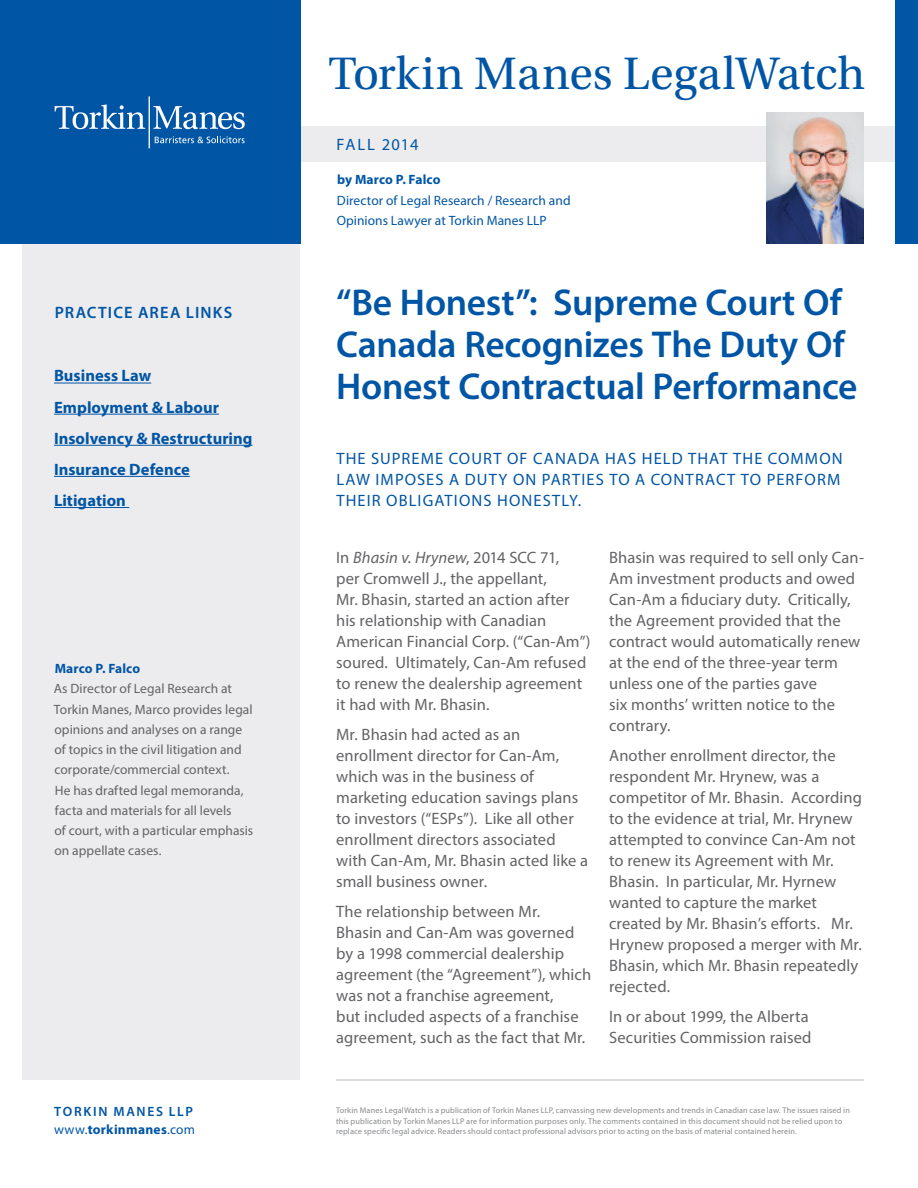
<style>
.page{position:relative;width:918px;height:1188px;background:#fff}
.page>*{position:absolute;margin:0;border:0;box-sizing:border-box;transform-origin:0 0}
.t1{font:48px "Utopia Std";color:#0155a5}
.Article_Title{font:600 37.5px/42px "Myriad Pro";letter-spacing:-.01em;color:#0155a5}
.Body{font:16.5px/21px "Myriad Pro";letter-spacing:.005em;color:#636366}
.Intro_Paragraph{font:16.5px/21px "Myriad Pro";letter-spacing:.07em;color:#0155a5}
.t2{font:700 16.5px "Myriad Pro";color:#0155a5}
.Paragraph_Heading{font:600 16.5px "Myriad Pro";letter-spacing:.07em;color:#0155a5}
.t3{font:13.5px/20.2px "Myriad Pro";letter-spacing:.005em;color:#636366}
.t4{font:13.5px "Myriad Pro";letter-spacing:.005em;color:#0155a5}
.t5{font:600 13.5px/18px "Myriad Pro";letter-spacing:.13em;color:#0155a5}
.t6{font:700 13.5px "Myriad Pro";letter-spacing:.01em;color:#0155a5}
.t7{font:8.25px/10.5px "Myriad Pro";letter-spacing:.015em;color:#87898c}
.s1{font-style:italic}
.s2{font-weight:400}
.s3{font-weight:700}
</style>
<div class="page">
<div style="left:22px;top:0;width:278px;height:1080px;background:#ececee"></div>
<div style="left:300px;top:126px;width:595px;height:36px;background:#ececee"></div>
<img style="left:766px;top:112px;width:98px;height:131px">
<div style="left:896px;top:0;width:22px;height:243px;background:#0155a5"></div>
<div style="left:0;top:0;width:300px;height:243px;background:#0155a5"></div>
<svg style="left:55px;top:104px;width:90px;height:25px"></svg>
<svg style="left:153px;top:106px;width:92px;height:23px"></svg>
<hr style="left:149px;top:96px;width:1px;height:52px;background:#fff">
<svg style="left:155px;top:136px;width:90px;height:7px"></svg>
<hr style="left:336px;top:1080px;width:528px;height:1px;background:#bcbdc0">
<hr style="left:54px;top:383px;width:97px;height:1px;background:#0155a5">
<hr style="left:54px;top:414px;width:165px;height:1px;background:#0155a5">
<hr style="left:54px;top:445px;width:199px;height:1px;background:#0155a5">
<hr style="left:54px;top:476px;width:136px;height:1px;background:#0155a5">
<hr style="left:54px;top:507px;width:75px;height:1px;background:#0155a5">
<h1 class="t1" style="left:329px;top:47px;width:538px">Torkin Manes LegalWatch</h1>
<p class="Intro_Paragraph" style="left:336px;top:134px;width:84px">FALL 2014</p>
<p class="Paragraph_Heading" style="left:55px;top:302px;width:179px">PRACTICE AREA LINKS</p>
<p class="t2" style="left:54px;top:365px;width:99px">Business Law</p>
<p class="t2" style="left:54px;top:396px;width:167px">Employment &amp; Labour</p>
<p class="t2" style="left:54px;top:427px;width:200px">Insolvency &amp; Restructuring</p>
<p class="t2" style="left:54px;top:458px;width:137px">Insurance Defence</p>
<p class="t2" style="left:54px;top:490px;width:73px">Litigation</p>
<p class="t6" style="left:55px;top:660px;width:87px">Marco P. Falco</p>
<p class="t3" style="left:54px;top:679px;width:201px">As Director of Legal Research at<br>Torkin Manes, Marco provides legal opinions and analyses on a range of topics in the civil litigation and corporate/commercial context.<br>He has drafted legal memoranda, facta and materials for all levels<br>of court, with a particular emphasis on appellate cases.</p>
<p class="t6" style="left:337px;top:171px;width:105px">by Marco P. Falco</p>
<p class="t4" style="left:337px;top:192px;width:235px">Director of Legal Research / Research and</p>
<p class="t4" style="left:337px;top:212px;width:212px">Opinions Lawyer at Torkin Manes LLP</p>
<p class="Article_Title" style="left:336px;top:281px;width:523px">“Be Honest”: Supreme Court Of<br>Canada Recognizes The Duty Of<br>Honest Contractual Performance</p>
<p class="Intro_Paragraph" style="left:336px;top:448px;width:508px">THE SUPREME COURT OF CANADA HAS HELD THAT THE COMMON<br>LAW IMPOSES A DUTY ON PARTIES TO A CONTRACT TO PERFORM<br>THEIR OBLIGATIONS HONESTLY.</p>
<p class="Body" style="left:336px;top:547px;width:256px">In <span class="s1">Bhasin v. Hrynew</span>, 2014 SCC 71,<br>per Cromwell J., the appellant,<br>Mr. Bhasin, started an action after his relationship with Canadian<br>American Financial Corp. (“Can-Am”) soured. Ultimately, Can-Am refused to renew the dealership agreement it had with Mr. Bhasin.</p>
<p class="Body" style="left:336px;top:724px;width:254px">Mr. Bhasin had acted as an enrollment director for Can-Am, which was in the business of marketing education savings plans to investors (“ESPs”). Like all other enrollment directors associated with Can-Am, Mr. Bhasin acted like a small business owner.</p>
<p class="Body" style="left:336px;top:901px;width:256px">The relationship between Mr.<br>Bhasin and Can-Am was governed by a 1998 commercial dealership agreement (the “Agreement”), which was not a franchise agreement,<br>but included aspects of a franchise agreement, such as the fact that Mr.</p>
<p class="Body" style="left:609px;top:547px;width:256px">Bhasin was required to sell only Can-<br>Am investment products and owed<br>Can-Am a fiduciary duty. Critically, the Agreement provided that the contract would automatically renew at the end of the three-year term unless one of the parties gave<br>six months’ written notice to the contrary.</p>
<p class="Body" style="left:609px;top:745px;width:254px">Another enrollment director, the respondent Mr. Hrynew, was a competitor of Mr. Bhasin. According to the evidence at trial, Mr. Hrynew attempted to convince Can-Am not to renew its Agreement with Mr.<br>Bhasin. In particular, Mr. Hyrnew wanted to capture the market created by Mr. Bhasin’s efforts. Mr.<br>Hrynew proposed a merger with Mr.<br>Bhasin, which Mr. Bhasin repeatedly rejected.</p>
<p class="Body" style="left:609px;top:1006px;width:204px">In or about 1999, the Alberta<br>Securities Commission raised</p>
<p class="t5" style="left:54px;top:1102px;width:142px">TORKIN MANES LLP <span class="s2">www.</span><span class="s3">torkinmanes</span><span class="s2">.com</span></p>
<p class="t7" style="left:336px;top:1105px;width:515px">Torkin Manes LegalWatch is a publication of Torkin Manes LLP, canvassing new developments and trends in Canadian case law. The issues raised in this publication by Torkin Manes LLP are for information purposes only. The comments contained in this document should not be relied upon to replace specific legal advice. Readers should contact professional advisors prior to acting on the basis of material contained herein.</p>
</div>
